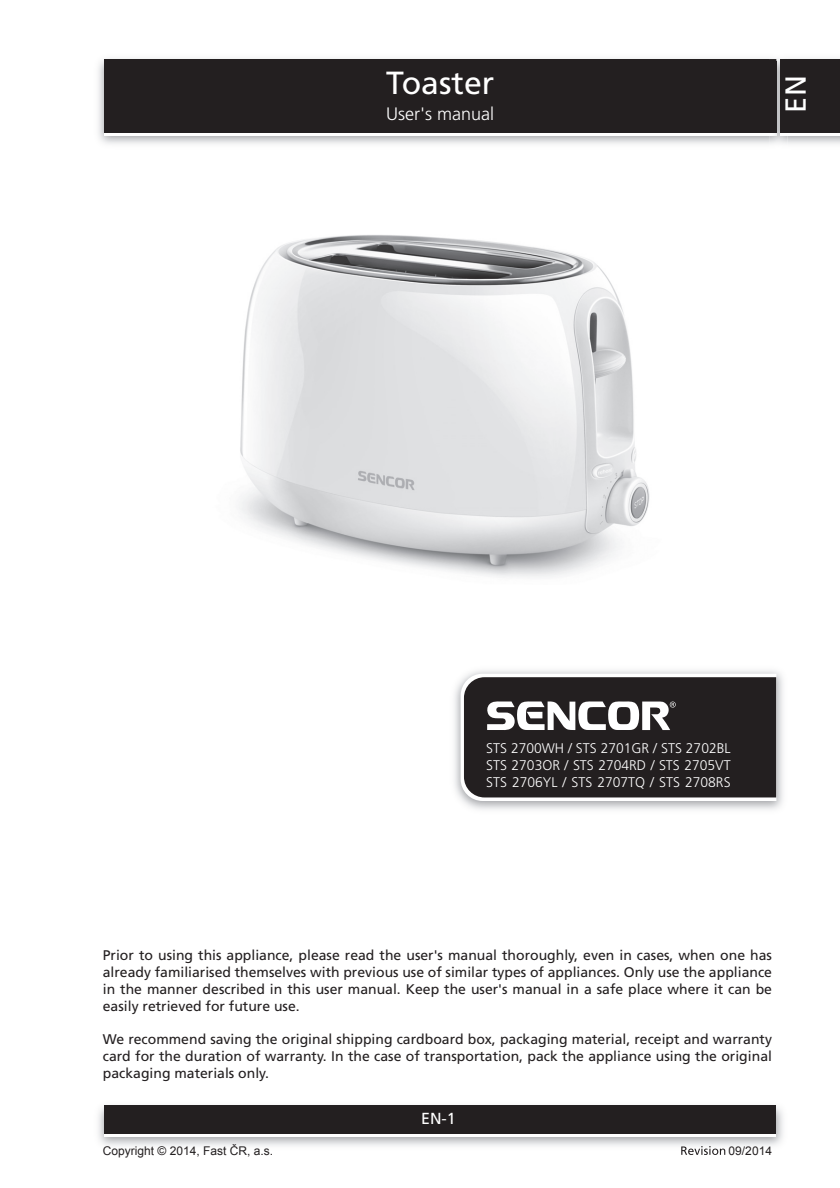
<style>
.page{position:relative;width:840px;height:1188px;background:#fff}
.page>*{position:absolute;margin:0;border:0;box-sizing:border-box;transform-origin:0 0}
.t1{font:32px "Frutiger CE";color:#fff}
.t2{font:29px "Frutiger CE";color:#fff}
.t3{font:300 18px "Frutiger CE";color:#fff}
.t4{font:16px "Frutiger CE";color:#fff}
.t5{font:14px/16.8px "Frutiger CE";color:#231f20;text-align:justify}
.t6{font:300 14px/16.8px "Frutiger CE";color:#fff;text-align:justify}
.t7{font:12px "Arial";color:#231f20}
</style>
<div class="page">
<div style="left:104px;top:59px;width:672px;height:74px;background:#231f20"></div>
<img style="left:98px;top:1105px;width:685px;height:41px">
<div style="left:104px;top:1109px;width:672px;height:27px;background:#fff"></div>
<div style="left:104px;top:1106px;width:672px;height:28px;background:#231f20"></div>
<img style="left:787px;top:58px;width:53px;height:86px">
<img style="left:769px;top:56px;width:18px;height:90px">
<svg style="left:769px;top:133px;width:7px;height:2px"></svg>
<img style="left:769px;top:59px;width:7px;height:3px">
<img style="left:769px;top:62px;width:7px;height:71px">
<div style="left:780px;top:62px;width:60px;height:73px;background:#fff"></div>
<div style="left:780px;top:59px;width:60px;height:74px;background:#231f20"></div>
<img style="left:454px;top:670px;width:329px;height:140px">
<svg style="left:461px;top:674px;width:315px;height:127px"></svg>
<svg style="left:464px;top:677px;width:312px;height:120px;background:#363233"></svg>
<svg style="left:681px;top:1146px;width:44px;height:9px"></svg>
<img style="left:239px;top:235px;width:411px;height:342px">
<h1 class="t1" style="left:386px;top:70px;width:109px">Toaster</h1>
<p class="t3" style="left:386px;top:106px;width:110px">User's manual</p>
<h2 class="t2" style="left:784px;top:113px;width:39px;rotate:-90deg">EN</h2>
<p class="t6" style="left:486px;top:741px;width:246px">STS 2700WH / STS 2701GR / STS 2702BL STS 2703OR / STS 2704RD / STS 2705VT STS 2706YL / STS 2707TQ / STS 2708RS</p>
<p class="t5" style="left:103px;top:948px;width:670px">Prior to using this appliance, please read the user's manual thoroughly, even in cases, when one has already familiarised themselves with previous use of similar types of appliances. Only use the appliance in the manner described in this user manual. Keep the user's manual in a safe place where it can be easily retrieved for future use.</p>
<p class="t5" style="left:103px;top:1032px;width:670px">We recommend saving the original shipping cardboard box, packaging material, receipt and warranty card for the duration of warranty. In the case of transportation, pack the appliance using the original packaging materials only.</p>
<p class="t4" style="left:421px;top:1112px;width:36px">EN-1</p>
<p class="t7" style="left:103px;top:1144px;width:172px">Copyright © 2014, Fast ČR, a.s.</p>
<p class="t7" style="left:728px;top:1144px;width:45px">09/2014</p>
</div>
